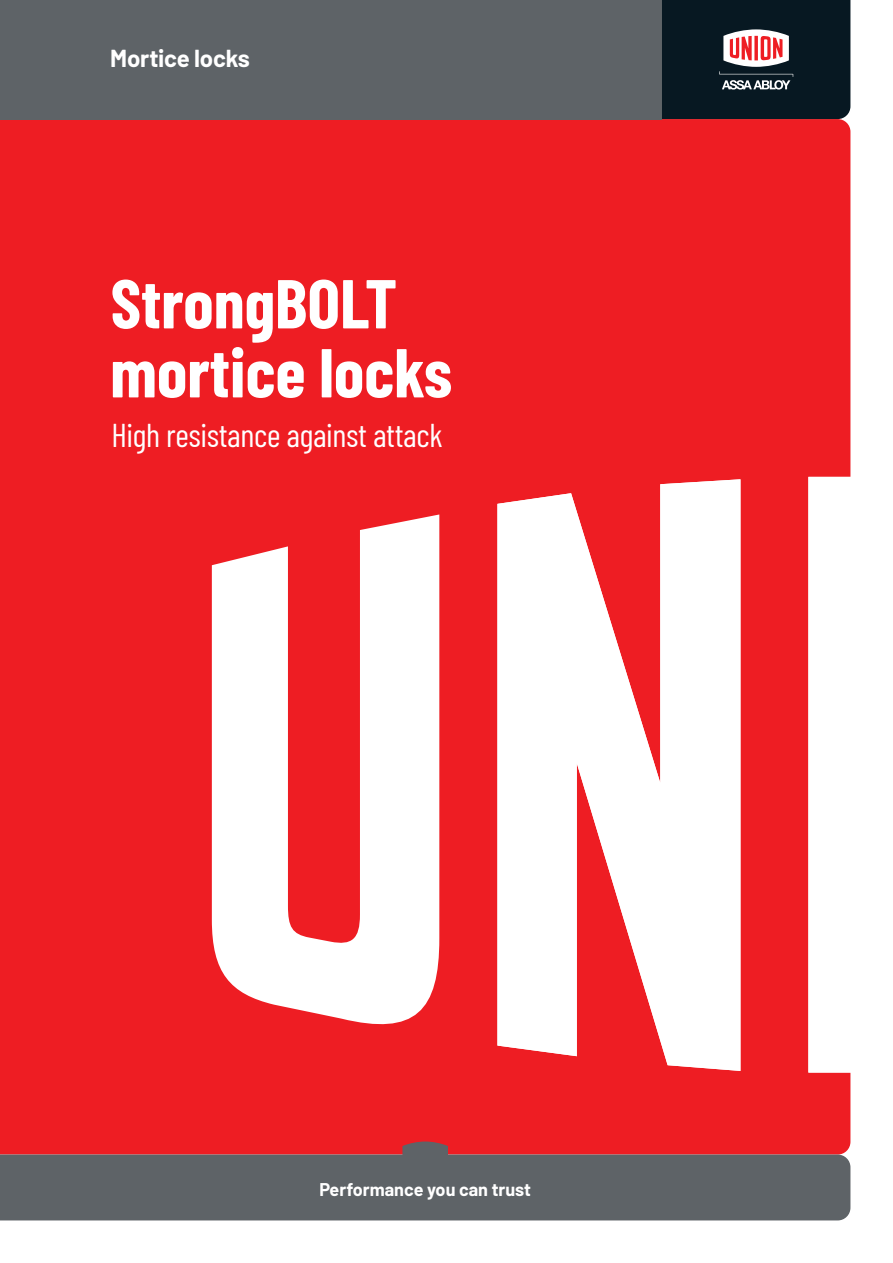
<style>
.page{position:relative;width:893px;height:1263px;background:#fff}
.page>*{position:absolute;margin:0;border:0;box-sizing:border-box;transform-origin:0 0}
.t1{font:700 69px/69px "Barlow Condensed";color:#fff}
.t2{font:33px "Barlow Condensed";letter-spacing:-.01em;color:#fff}
.t3{font:700 24px "Barlow";letter-spacing:-.01em;color:#fff}
.t4{font:700 18px "Barlow";color:#fff}
</style>
<div class="page">
<div style="left:0;top:119px;width:850px;height:1035px;background:#ee1d23"></div>
<svg style="left:212px;top:474px;width:256px;height:600px"></svg>
<svg style="left:402px;top:1141px;width:46px;height:13px"></svg>
<div style="left:0;top:0;width:662px;height:119px;background:#5e6367"></div>
<svg style="left:662px;top:0;width:188px;height:119px;background:#222b34"></svg>
<div style="left:0;top:1154px;width:850px;height:66px;background:#5e6367"></div>
<svg style="left:468px;top:474px;width:382px;height:600px"></svg>
<p class="t3" style="left:110px;top:43px;width:141px">Mortice locks</p>
<h1 class="t1" style="left:110px;top:267px;width:343px">StrongBOLT mortice locks</h1>
<p class="t2" style="left:111px;top:415px;width:333px">High resistance against attack</p>
<p class="t4" style="left:319px;top:1178px;width:213px">Performance you can trust</p>
</div>
